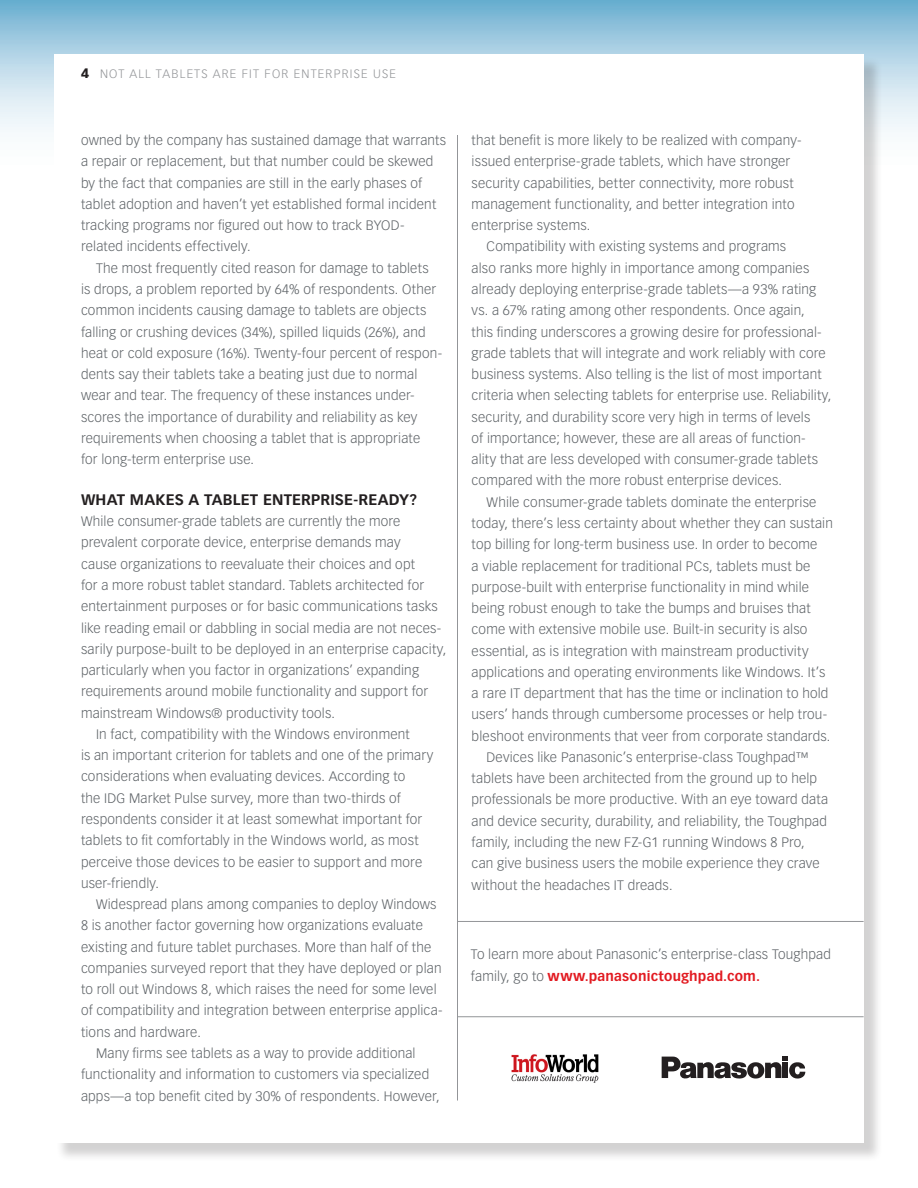
<style>
.page{position:relative;width:918px;height:1188px;background:#fff}
.page>*{position:absolute;margin:0;border:0;box-sizing:border-box;transform-origin:0 0}
.t1{font:700 15px "Vectora LH";letter-spacing:.015em;color:#231f20}
.t2{font:300 13.5px/21.3px "Vectora LH";letter-spacing:.015em;color:#5d6266}
.t3{font:300 12px "Vectora LH";letter-spacing:.1em;color:#939598}
.s1{font-weight:900;font-size:13.5px;color:#231f20}
.s2{font-weight:700;color:#e21a21}
</style>
<div class="page">
<svg style="left:0;top:0;width:918px;height:132px;background:#96c5dd"></svg>
<div style="left:56px;top:56px;width:827px;height:1106px;background:#231f20;opacity:.2"></div>
<div style="left:54px;top:54px;width:810px;height:1089px;background:#fff"></div>
<hr style="left:457px;top:135px;width:1px;height:966px;background:#939598">
<hr style="left:457px;top:921px;width:407px;height:1px;background:#939598">
<hr style="left:457px;top:1016px;width:407px;height:1px;background:#939598">
<img style="left:511px;top:1054px;width:88px;height:29px">
<svg style="left:662px;top:1057px;width:143px;height:22px"></svg>
<p class="t3" style="left:81px;top:67px;width:316px"><span class="s1">4</span> NOT ALL TABLETS ARE FIT FOR ENTERPRISE USE</p>
<p class="t2" style="left:81px;top:130px;width:367px">owned by the company has sustained damage that warrants a repair or replacement, but that number could be skewed by the fact that companies are still in the early phases of tablet adoption and haven’t yet established formal incident tracking programs nor figured out how to track BYOD&shy;related incidents effectively.</p>
<p class="t2" style="left:81px;top:257px;width:363px;text-indent:15px">The most frequently cited reason for damage to tablets<br>is drops, a problem reported by 64% of respondents. Other common incidents causing damage to tablets are objects falling or crushing devices (34%), spilled liquids (26%), and heat or cold exposure (16%). Twenty-four percent of respon&shy;dents say their tablets take a beating just due to normal wear and tear. The frequency of these instances under&shy;scores the importance of durability and reliability as key requirements when choosing a tablet that is appropriate<br>for long-term enterprise use.</p>
<p class="t1" style="left:81px;top:491px;width:338px">WHAT MAKES A TABLET ENTERPRISE-READY?</p>
<p class="t2" style="left:81px;top:511px;width:367px">While consumer-grade tablets are currently the more prevalent corporate device, enterprise demands may<br>cause organizations to reevaluate their choices and opt<br>for a more robust tablet standard. Tablets architected for entertainment purposes or for basic communications tasks like reading email or dabbling in social media are not neces&shy;sarily purpose-built to be deployed in an enterprise capacity, particularly when you factor in organizations’ expanding requirements around mobile functionality and support for mainstream Windows® productivity tools.</p>
<p class="t2" style="left:81px;top:724px;width:354px;text-indent:15px">In fact, compatibility with the Windows environment<br>is an important criterion for tablets and one of the primary considerations when evaluating devices. According to<br>the IDG Market Pulse survey, more than two-thirds of respondents consider it at least somewhat important for tablets to fit comfortably in the Windows world, as most perceive those devices to be easier to support and more user-friendly.</p>
<p class="t2" style="left:81px;top:894px;width:363px;text-indent:15px">Widespread plans among companies to deploy Windows 8 is another factor governing how organizations evaluate existing and future tablet purchases. More than half of the companies surveyed report that they have deployed or plan to roll out Windows 8, which raises the need for some level of compatibility and integration between enterprise applica&shy;tions and hardware.</p>
<p class="t2" style="left:81px;top:1043px;width:360px;text-indent:15px">Many firms see tablets as a way to provide additional functionality and information to customers via specialized apps—a top benefit cited by 30% of respondents. However,</p>
<p class="t2" style="left:472px;top:130px;width:331px">that benefit is more likely to be realized with company&shy;issued enterprise-grade tablets, which have stronger security capabilities, better connectivity, more robust management functionality, and better integration into enterprise systems.</p>
<p class="t2" style="left:472px;top:236px;width:361px;text-indent:15px">Compatibility with existing systems and programs<br>also ranks more highly in importance among companies already deploying enterprise-grade tablets—a 93% rating vs. a 67% rating among other respondents. Once again,<br>this finding underscores a growing desire for professional&shy;grade tablets that will integrate and work reliably with core business systems. Also telling is the list of most important criteria when selecting tablets for enterprise use. Reliability, security, and durability score very high in terms of levels<br>of importance; however, these are all areas of function&shy;ality that are less developed with consumer-grade tablets compared with the more robust enterprise devices.</p>
<p class="t2" style="left:472px;top:491px;width:363px;text-indent:15px">While consumer-grade tablets dominate the enterprise today, there’s less certainty about whether they can sustain top billing for long-term business use. In order to become<br>a viable replacement for traditional PCs, tablets must be purpose-built with enterprise functionality in mind while being robust enough to take the bumps and bruises that come with extensive mobile use. Built-in security is also essential, as is integration with mainstream productivity applications and operating environments like Windows. It’s a rare IT department that has the time or inclination to hold users’ hands through cumbersome processes or help trou&shy;bleshoot environments that veer from corporate standards.</p>
<p class="t2" style="left:472px;top:747px;width:358px;text-indent:15px">Devices like Panasonic’s enterprise-class Toughpad™ tablets have been architected from the ground up to help professionals be more productive. With an eye toward data and device security, durability, and reliability, the Toughpad family, including the new FZ-G1 running Windows 8 Pro, can give business users the mobile experience they crave without the headaches IT dreads.</p>
<p class="t2" style="left:471px;top:944px;width:361px">To learn more about Panasonic’s enterprise-class Toughpad family, go to <span class="s2">www.panasonictoughpad.com.</span></p>
</div>
